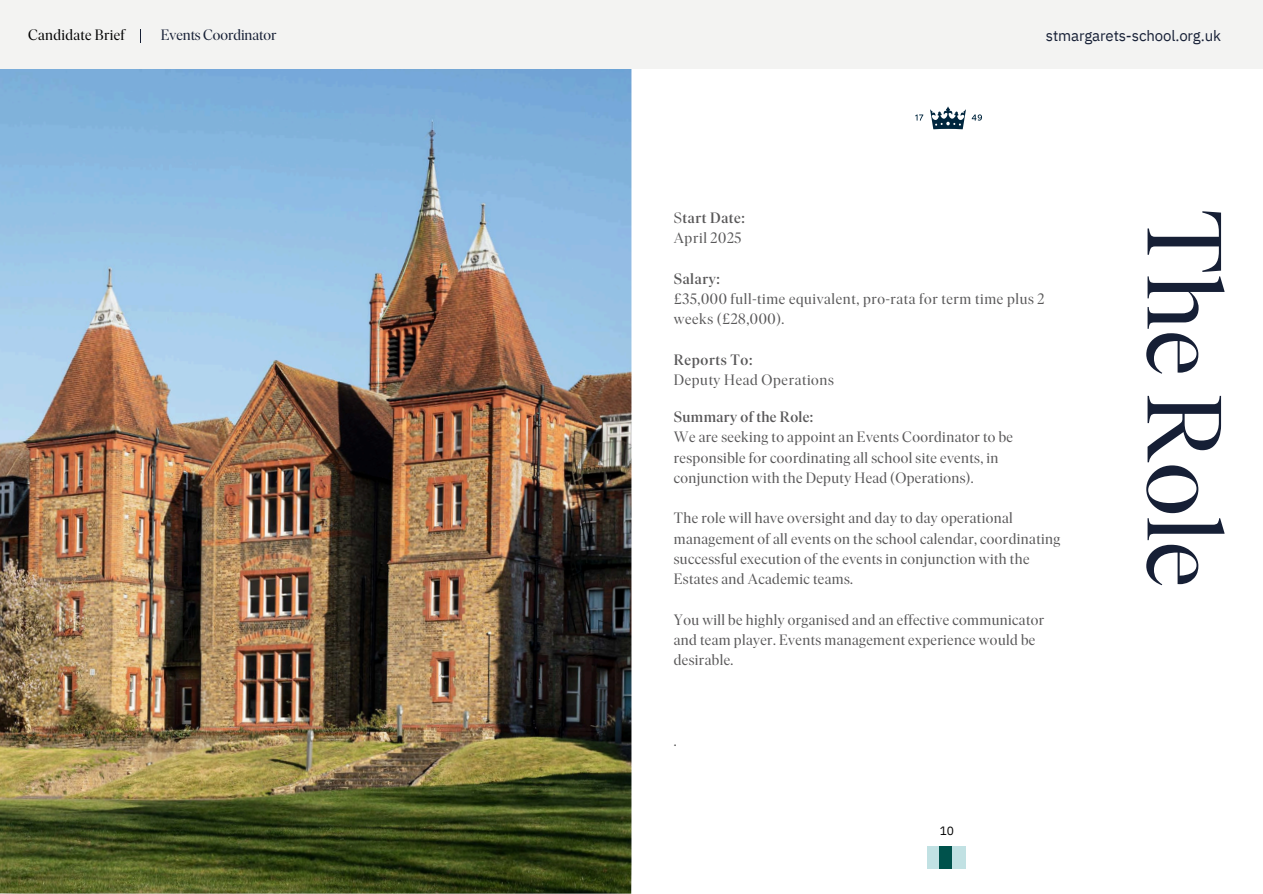
<style>
.page{position:relative;width:1263px;height:894px;background:#fff}
.page>*{position:absolute;margin:0;border:0;box-sizing:border-box;transform-origin:0 0}
.t1{font:105px "Ivar Display";letter-spacing:.005em;color:#161f35}
.t2{font:15px/20.2px "Ivar Display";letter-spacing:.03em;color:#585758}
.t3{font:500 15px "Ivar Display";letter-spacing:.045em;color:#585758}
.t4{font:15px "IBM Plex Sans";letter-spacing:-.01em;color:#161f35}
.t5{font:15px "Ivar Display";color:#161f35}
.t6{font:15px "Ivar Display";letter-spacing:.025em;color:#000}
.t7{font:12px "IBM Plex Sans";color:#000}
.s1{font-weight:400}
</style>
<div class="page">
<img style="left:0;top:68px;width:631px;height:825px">
<div style="left:927px;top:846px;width:13px;height:21px;background:#c1e1e3"></div>
<div style="left:940px;top:846px;width:12px;height:21px;background:#00524c"></div>
<div style="left:952px;top:846px;width:13px;height:21px;background:#c1e1e3"></div>
<svg style="left:930px;top:106px;width:36px;height:23px"></svg>
<svg style="left:915px;top:114px;width:8px;height:6px"></svg>
<svg style="left:972px;top:114px;width:10px;height:7px"></svg>
<div style="left:0;top:0;width:1263px;height:68px;background:#f3f3f2"></div>
<svg style="left:140px;top:30px;width:1px;height:12px"></svg>
<h1 class="t6" style="left:28px;top:26px;width:98px">Candidate Brief</h1>
<p class="t5" style="left:161px;top:27px;width:117px">Events Coordinator</p>
<p class="t4" style="left:1046px;top:26px;width:177px">stmargarets-school.org.uk</p>
<p class="t3" style="left:674px;top:208px;width:73px"><span class="s1">S</span>tart Date:</p>
<p class="t2" style="left:674px;top:227px;width:69px">April 2025</p>
<p class="t3" style="left:674px;top:269px;width:48px">Salary:</p>
<p class="t2" style="left:674px;top:288px;width:372px">£35,000 full-time equivalent, pro-rata for term time plus 2 weeks (£28,000).</p>
<p class="t3" style="left:674px;top:350px;width:80px">Reports To:</p>
<p class="t2" style="left:674px;top:369px;width:162px">Deputy Head Operations</p>
<p class="t3" style="left:674px;top:407px;width:141px">Summary of the Role:</p>
<p class="t2" style="left:674px;top:427px;width:341px">We are seeking to appoint an Events Coordinator to be responsible for coordinating all school site events, in conjunction with the Deputy Head (Operations).</p>
<p class="t2" style="left:674px;top:508px;width:388px">The role will have oversight and day to day operational management of all events on the school calendar, coordinating successful execution of the events in conjunction with the Estates and Academic teams.</p>
<p class="t2" style="left:674px;top:609px;width:372px">You will be highly organised and an effective communicator and team player. Events management experience would be desirable.</p>
<p class="t2" style="left:674px;top:730px;width:4px">.</p>
<p class="t7" style="left:940px;top:822px;width:16px">10</p>
<p class="t1" style="left:1247px;top:209px;width:379px;rotate:90deg">The Role</p>
</div>
